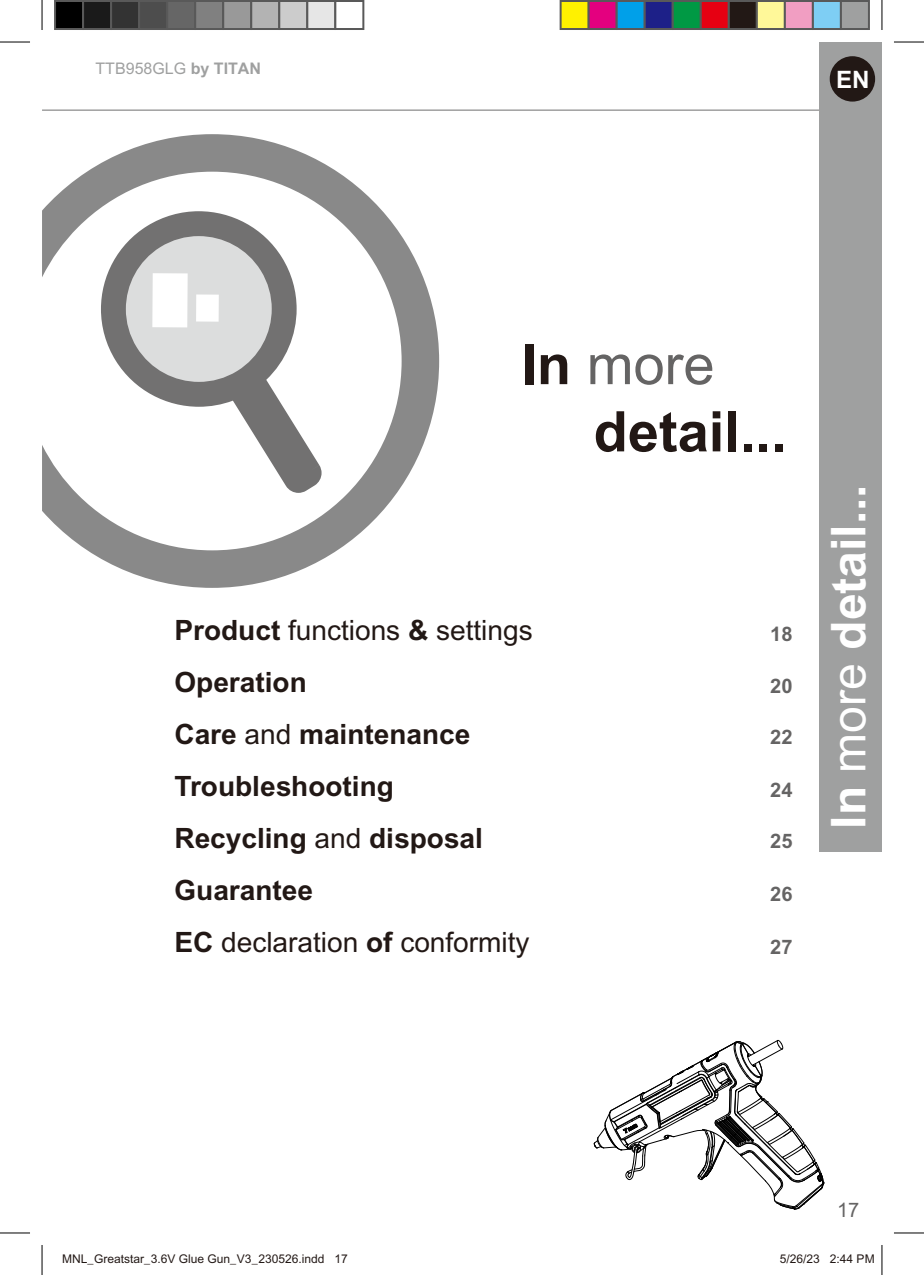
<style>
.page{position:relative;width:924px;height:1275px;background:#fff}
.page>*{position:absolute;margin:0;border:0;box-sizing:border-box;transform-origin:0 0}
.t1{font:700 56px/67.2px "Arial";color:#221815}
.t2{font:700 48px "Arial";color:#fff}
.t3{font:700 28px/52px "Arial";color:#221815}
.t4{font:28px "Arial";color:#221815}
.t5{font:700 24px "Arial";color:#fff}
.t6{font:700 20px "Arial";color:#656464}
.t7{font:20px "Arial";color:#656464}
.t8{font:16px "Arial";color:#9fa0a0}
.t9{font:12px "Arial";color:#221815}
.s1{font-weight:700}
.s2{font-weight:400;color:#656464}
.s3{font-weight:400}
</style>
<div class="page">
<div style="left:819px;top:42px;width:62px;height:810px;background:#9fa0a0"></div>
<div style="left:829px;top:56px;width:45px;height:46px;background:#221815;border-radius:50%"></div>
<svg style="left:42px;top:134px;width:397px;height:454px"></svg>
<svg style="left:101px;top:211px;width:220px;height:282px"></svg>
<div style="left:152px;top:273px;width:35px;height:54px;background:#fff"></div>
<div style="left:196px;top:294px;width:23px;height:28px;background:#fff"></div>
<hr style="left:42px;top:109px;width:839px;height:2px;background:#9fa0a0">
<svg style="left:593px;top:1039px;width:231px;height:171px"></svg>
<hr style="left:0;top:42px;width:30px;height:1px;background:#000">
<hr style="left:893px;top:42px;width:30px;height:1px;background:#000">
<hr style="left:0;top:1232px;width:30px;height:1px;background:#000">
<hr style="left:893px;top:1232px;width:30px;height:1px;background:#000">
<hr style="left:42px;top:0;width:1px;height:30px;background:#000">
<hr style="left:42px;top:1245px;width:1px;height:30px;background:#000">
<hr style="left:881px;top:0;width:1px;height:30px;background:#000">
<hr style="left:881px;top:1245px;width:1px;height:30px;background:#000">
<div style="left:55px;top:1px;width:28px;height:28px;background:#000"></div>
<div style="left:54px;top:0;width:30px;height:30px;border:2px solid #595959"></div>
<div style="left:83px;top:1px;width:28px;height:28px;background:#1a1a1a"></div>
<div style="left:82px;top:0;width:30px;height:30px;border:2px solid #595959"></div>
<div style="left:111px;top:1px;width:28px;height:28px;background:#333"></div>
<div style="left:110px;top:0;width:30px;height:30px;border:2px solid #595959"></div>
<div style="left:139px;top:1px;width:28px;height:28px;background:#4d4d4d"></div>
<div style="left:138px;top:0;width:30px;height:30px;border:2px solid #595959"></div>
<div style="left:167px;top:1px;width:28px;height:28px;background:#666"></div>
<div style="left:166px;top:0;width:30px;height:30px;border:2px solid #595959"></div>
<div style="left:195px;top:1px;width:28px;height:28px;background:#808080"></div>
<div style="left:194px;top:0;width:30px;height:30px;border:2px solid #595959"></div>
<div style="left:223px;top:1px;width:28px;height:28px;background:#999"></div>
<div style="left:222px;top:0;width:30px;height:30px;border:2px solid #595959"></div>
<div style="left:251px;top:1px;width:28px;height:28px;background:#b3b3b3"></div>
<div style="left:250px;top:0;width:30px;height:30px;border:2px solid #595959"></div>
<div style="left:279px;top:1px;width:28px;height:28px;background:#ccc"></div>
<div style="left:278px;top:0;width:30px;height:30px;border:2px solid #595959"></div>
<div style="left:307px;top:1px;width:28px;height:28px;background:#e6e6e6"></div>
<div style="left:306px;top:0;width:30px;height:30px;border:2px solid #595959"></div>
<div style="left:334px;top:0;width:30px;height:30px;border:2px solid #595959"></div>
<div style="left:560px;top:1px;width:28px;height:28px;background:#fff100"></div>
<div style="left:559px;top:0;width:30px;height:30px;border:2px solid #595959"></div>
<div style="left:588px;top:1px;width:28px;height:28px;background:#e4007f"></div>
<div style="left:587px;top:0;width:30px;height:30px;border:2px solid #595959"></div>
<div style="left:616px;top:1px;width:28px;height:28px;background:#00a0e9"></div>
<div style="left:615px;top:0;width:30px;height:30px;border:2px solid #595959"></div>
<div style="left:644px;top:1px;width:28px;height:28px;background:#1d2088"></div>
<div style="left:643px;top:0;width:30px;height:30px;border:2px solid #595959"></div>
<div style="left:672px;top:1px;width:28px;height:28px;background:#094"></div>
<div style="left:671px;top:0;width:30px;height:30px;border:2px solid #595959"></div>
<div style="left:700px;top:1px;width:28px;height:28px;background:#e60012"></div>
<div style="left:699px;top:0;width:30px;height:30px;border:2px solid #595959"></div>
<div style="left:728px;top:1px;width:28px;height:28px;background:#221815"></div>
<div style="left:727px;top:0;width:30px;height:30px;border:2px solid #595959"></div>
<div style="left:756px;top:1px;width:28px;height:28px;background:#fff899"></div>
<div style="left:755px;top:0;width:30px;height:30px;border:2px solid #595959"></div>
<div style="left:784px;top:1px;width:28px;height:28px;background:#f19ec2"></div>
<div style="left:783px;top:0;width:30px;height:30px;border:2px solid #595959"></div>
<div style="left:812px;top:1px;width:28px;height:28px;background:#7ecef4"></div>
<div style="left:811px;top:0;width:30px;height:30px;border:2px solid #595959"></div>
<div style="left:840px;top:1px;width:28px;height:28px;background:#9fa0a0"></div>
<div style="left:839px;top:0;width:30px;height:30px;border:2px solid #595959"></div>
<p class="t8" style="left:95px;top:59px;width:167px">TTB958GLG <span class="s1">by TITAN</span></p>
<p class="t5" style="left:835px;top:65px;width:35px">EN</p>
<h1 class="t1" style="left:593px;top:331px;width:194px;text-indent:-72px">In <span class="s2">more </span>detail...</h1>
<p class="t4" style="left:174px;top:614px;width:359px"><span class="s1">Product</span> functions <span class="s1">&amp;</span> settings</p>
<p class="t6" style="left:769px;top:622px;width:24px">18</p>
<p class="t3" style="left:174px;top:656px;width:356px">Operation<br>Care <span class="s3">and</span> maintenance<br>Troubleshooting<br>Recycling <span class="s3">and</span> disposal<br>Guarantee<br>EC <span class="s3">declaration</span> of <span class="s3">conformity</span></p>
<p class="t6" style="left:769px;top:674px;width:24px">20</p>
<p class="t6" style="left:769px;top:725px;width:24px">22</p>
<p class="t6" style="left:769px;top:778px;width:24px">24</p>
<p class="t6" style="left:769px;top:829px;width:24px">25</p>
<p class="t6" style="left:769px;top:882px;width:24px">26</p>
<p class="t6" style="left:769px;top:935px;width:24px">27</p>
<h2 class="t2" style="left:819px;top:828px;width:346px;rotate:-90deg">In <span class="s3">more</span> detail...</h2>
<p class="t7" style="left:836px;top:1198px;width:24px">17</p>
<p class="t9" style="left:62px;top:1251px;width:287px">MNL_Greatstar_3.6V Glue Gun_V3_230526.indd 17</p>
<p class="t9" style="left:779px;top:1251px;width:96px">5/26/23 2:44 PM</p>
</div>
